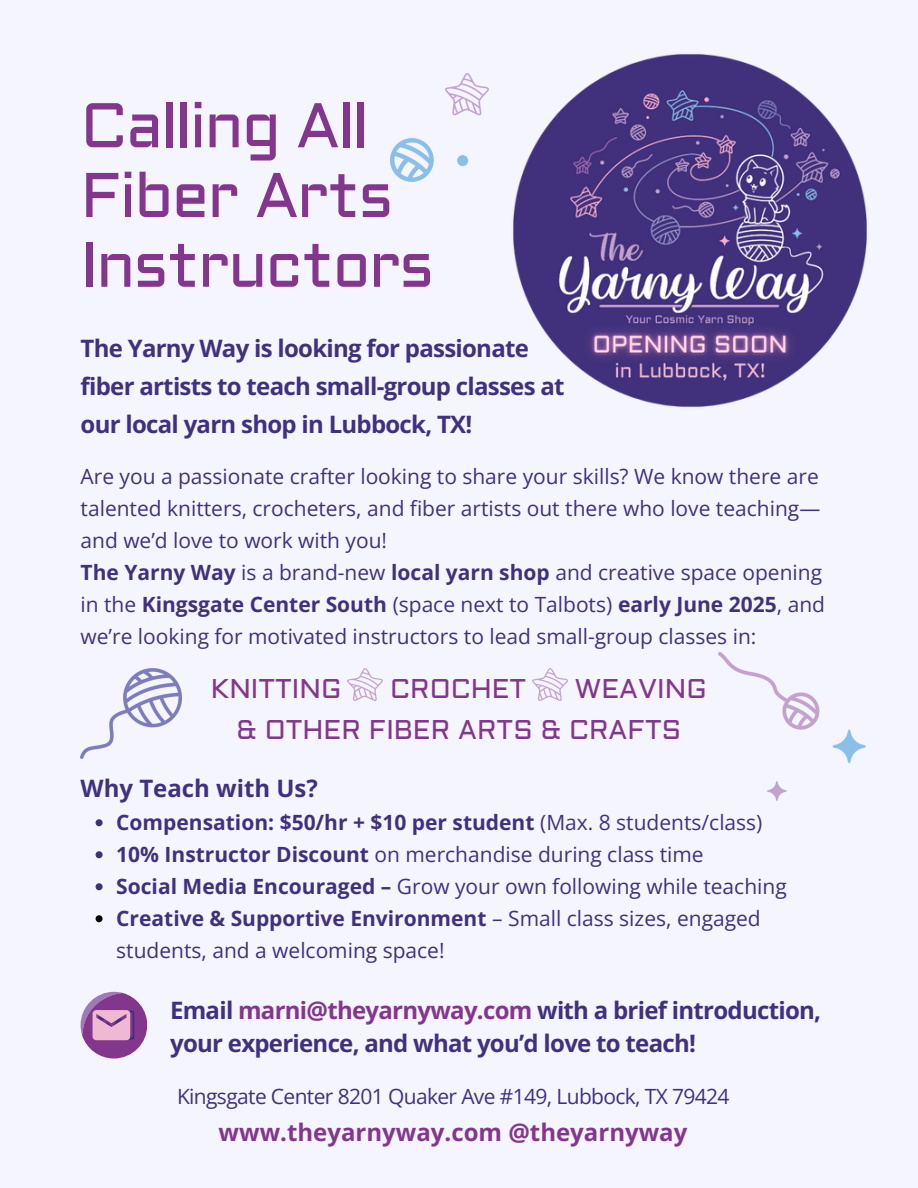
<style>
.page{position:relative;width:918px;height:1188px;background:#f5f5ff}
.page>*{position:absolute;margin:0;border:0;box-sizing:border-box;transform-origin:0 0}
.t1{font:63px/69.8px "Aldrich";letter-spacing:-.03em;color:#83378c}
.t2{font:27px/41px "Aldrich";color:#83378c}
.t3{font:700 24px/38.2px "Open Sans";letter-spacing:-.03em;color:#41317c}
.t4{font:700 24px "Open Sans";color:#83378c}
.t5{font:700 24px "Open Sans";color:#41317c}
.t6{font:21px/32px "Open Sans";color:#41317c}
.t7{font:700 21px "Open Sans";color:#41317c}
.t8{font:21px "Open Sans";letter-spacing:-.03em;color:#41317c}
.s1{font-weight:700}
.s2{font-weight:400}
.s3{color:#83378c}
</style>
<div class="page">
<svg style="left:81px;top:992px;width:66px;height:66px"></svg>
<img style="left:718px;top:653px;width:148px;height:147px">
<img style="left:391px;top:74px;width:98px;height:108px">
<svg style="left:96px;top:819px;width:7px;height:7px"></svg>
<svg style="left:96px;top:851px;width:7px;height:7px"></svg>
<svg style="left:96px;top:883px;width:7px;height:7px"></svg>
<svg style="left:96px;top:915px;width:7px;height:7px"></svg>
<img style="left:80px;top:668px;width:102px;height:90px">
<img style="left:348px;top:668px;width:35px;height:33px">
<img style="left:533px;top:668px;width:35px;height:33px">
<img style="left:513px;top:54px;width:354px;height:353px">
<p class="t1" style="left:81px;top:96px;width:355px">Calling All<br>Fiber Arts<br>Instructors</p>
<p class="t3" style="left:81px;top:328px;width:486px">The Yarny Way is looking for passionate fiber artists to teach small-group classes at our local yarn shop in Lubbock, TX!</p>
<p class="t6" style="left:81px;top:460px;width:741px;text-align:justify">Are you a passionate crafter looking to share your skills? We know there are talented knitters, crocheters, and fiber artists out there who love teaching— and we’d love to work with you!</p>
<p class="t6" style="left:81px;top:556px;width:746px"><span class="s1">The Yarny Way</span> is a brand-new <span class="s1">local yarn shop</span> and creative space opening in the <span class="s1">Kingsgate Center South</span> (space next to Talbots) <span class="s1">early June 2025</span>, and we’re looking for motivated instructors to lead small-group classes in:</p>
<h1 class="t2" style="left:211px;top:671px;width:132px">KNITTING</h1>
<h1 class="t2" style="left:390px;top:671px;width:138px">CROCHET</h1>
<h1 class="t2" style="left:236px;top:671px;width:472px;text-indent:339px">WEAVING &amp; OTHER FIBER ARTS &amp; CRAFTS</h1>
<h3 class="t5" style="left:81px;top:772px;width:239px">Why Teach with Us?</h3>
<p class="t7" style="left:116px;top:808px;width:648px">Compensation: $50/hr + $10 per student <span class="s2">(Max. 8 students/class)</span></p>
<p class="t6" style="left:116px;top:838px;width:589px"><span class="s1">10% Instructor Discount</span> on merchandise during class time</p>
<h2 class="t6" style="left:116px;top:870px;width:672px"><span class="s1">Social Media Encouraged –</span> Grow your own following while teaching</h2>
<h3 class="t6" style="left:116px;top:902px;width:646px"><span class="s1">Creative &amp; Supportive Environment</span> – Small class sizes, engaged students, and a welcoming space!</h3>
<p class="t3" style="left:170px;top:994px;width:652px;line-height:32.7px">Email <span class="s3">marni@theyarnyway.com</span> with a brief introduction, your experience, and what you’d love to teach!</p>
<p class="t8" style="left:177px;top:1081px;width:554px">Kingsgate Center 8201 Quaker Ave #149, Lubbock, TX 79424</p>
<p class="t4" style="left:219px;top:1115px;width:470px">www.theyarnyway.com @theyarnyway</p>
</div>
